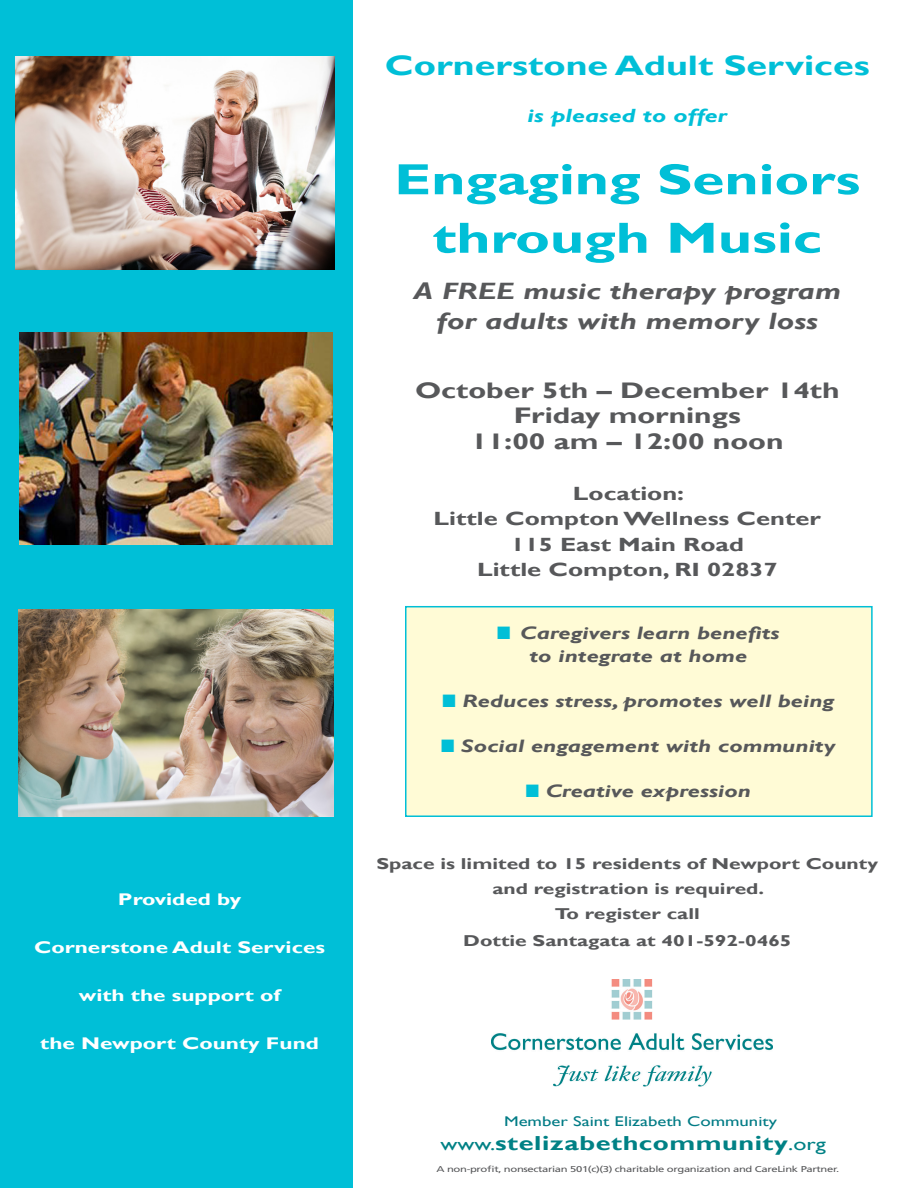
<style>
.page{position:relative;width:918px;height:1188px;background:#fff}
.page>*{position:absolute;margin:0;border:0;box-sizing:border-box;transform-origin:0 0}
.t1{font:700 43.8px "Gill Sans";color:#00bfd7;scale:1.33 1}
.t2{font:700 28.2px "Gill Sans";color:#00bfd7;scale:1.33 1}
.t3{font:italic 700 23.7px "Gill Sans";color:#57585a;scale:1.33 1}
.t4{font:700 22.5px "Gill Sans";color:#57585a;scale:1.33 1}
.t5{font:700 20.25px "Gill Sans";letter-spacing:.02em;color:#008185;scale:1.33 1}
.t6{font:700 19.2px "Gill Sans";color:#57585a;scale:1.33 1}
.t7{font:italic 700 19.2px "Gill Sans";color:#00bfd7;scale:1.33 1}
.t8{font:italic 700 18px "Gill Sans";color:#57585a;scale:1.33 1}
.t9{font:700 16.8px "Gill Sans";color:#fff;scale:1.33 1}
.t10{font:700 15.75px "Gill Sans";color:#57585a;scale:1.33 1}
.t11{font:14.1px "Gill Sans";color:#007b85;scale:1.33 1}
.t12{font:8.4px "Frutiger";letter-spacing:-.03em;color:#57585a;scale:1.33 1}
.s1{color:#00bfd7}
.s2{font-weight:400;font-size:17.7px}
</style>
<div class="page">
<div style="left:0;top:0;width:352px;height:1188px;background:#00bfd7"></div>
<img style="left:492px;top:980px;width:281px;height:107px">
<div style="left:405px;top:606px;width:468px;height:211px;background:#fffbd6;border:2px solid #00bfd7"></div>
<img style="left:18px;top:610px;width:316px;height:207px">
<img style="left:15px;top:56px;width:319px;height:214px">
<img style="left:19px;top:333px;width:314px;height:211px">
<p class="t9" style="left:118px;top:889px;width:94px">Provided by</p>
<p class="t9" style="left:34px;top:937px;width:220px">Cornerstone Adult Services</p>
<p class="t9" style="left:79px;top:985px;width:153px">with the support of</p>
<p class="t9" style="left:40px;top:1033px;width:211px">the Newport County Fund</p>
<p class="t2" style="left:385px;top:49px;width:366px">Cornerstone Adult Services</p>
<p class="t7" style="left:527px;top:105px;width:152px">is pleased to offer</p>
<p class="t1" style="left:394px;top:153px;width:352px">Engaging Seniors</p>
<p class="t1" style="left:433px;top:212px;width:294px">through Music</p>
<p class="t3" style="left:414px;top:278px;width:323px">A FREE music therapy program</p>
<p class="t3" style="left:437px;top:308px;width:288px">for adults with memory loss</p>
<p class="t4" style="left:415px;top:377px;width:321px">October 5th – December 14th</p>
<p class="t4" style="left:514px;top:402px;width:172px">Friday mornings</p>
<p class="t4" style="left:471px;top:428px;width:236px">11:00 am – 12:00 noon</p>
<p class="t6" style="left:573px;top:482px;width:85px">Location:</p>
<p class="t6" style="left:434px;top:507px;width:293px">Little Compton Wellness Center</p>
<p class="t6" style="left:511px;top:533px;width:177px">115 East Main Road</p>
<p class="t6" style="left:477px;top:558px;width:227px">Little Compton, RI 02837</p>
<p class="t8" style="left:497px;top:623px;width:214px"><span class="s1">■</span> Caregivers learn benefits</p>
<p class="t8" style="left:529px;top:645px;width:165px">to integrate at home</p>
<p class="t8" style="left:442px;top:690px;width:296px"><span class="s1">■</span> Reduces stress, promotes well being</p>
<p class="t8" style="left:441px;top:735px;width:298px"><span class="s1">■</span> Social engagement with community</p>
<p class="t8" style="left:526px;top:780px;width:171px"><span class="s1">■</span> Creative expression</p>
<p class="t10" style="left:376px;top:854px;width:379px">Space is limited to 15 residents of Newport County</p>
<p class="t10" style="left:493px;top:879px;width:206px">and registration is required.</p>
<p class="t10" style="left:555px;top:904px;width:111px">To register call</p>
<p class="t10" style="left:463px;top:931px;width:248px">Dottie Santagata at 401-592-0465</p>
<p class="t11" style="left:504px;top:1113px;width:207px">Member Saint Elizabeth Community</p>
<p class="t5" style="left:440px;top:1131px;width:291px"><span class="s2">www.</span>stelizabethcommunity<span class="s2">.org</span></p>
<p class="t12" style="left:436px;top:1164px;width:304px">A non-profit, nonsectarian 501(c)(3) charitable organization and CareLink Partner.</p>
</div>
